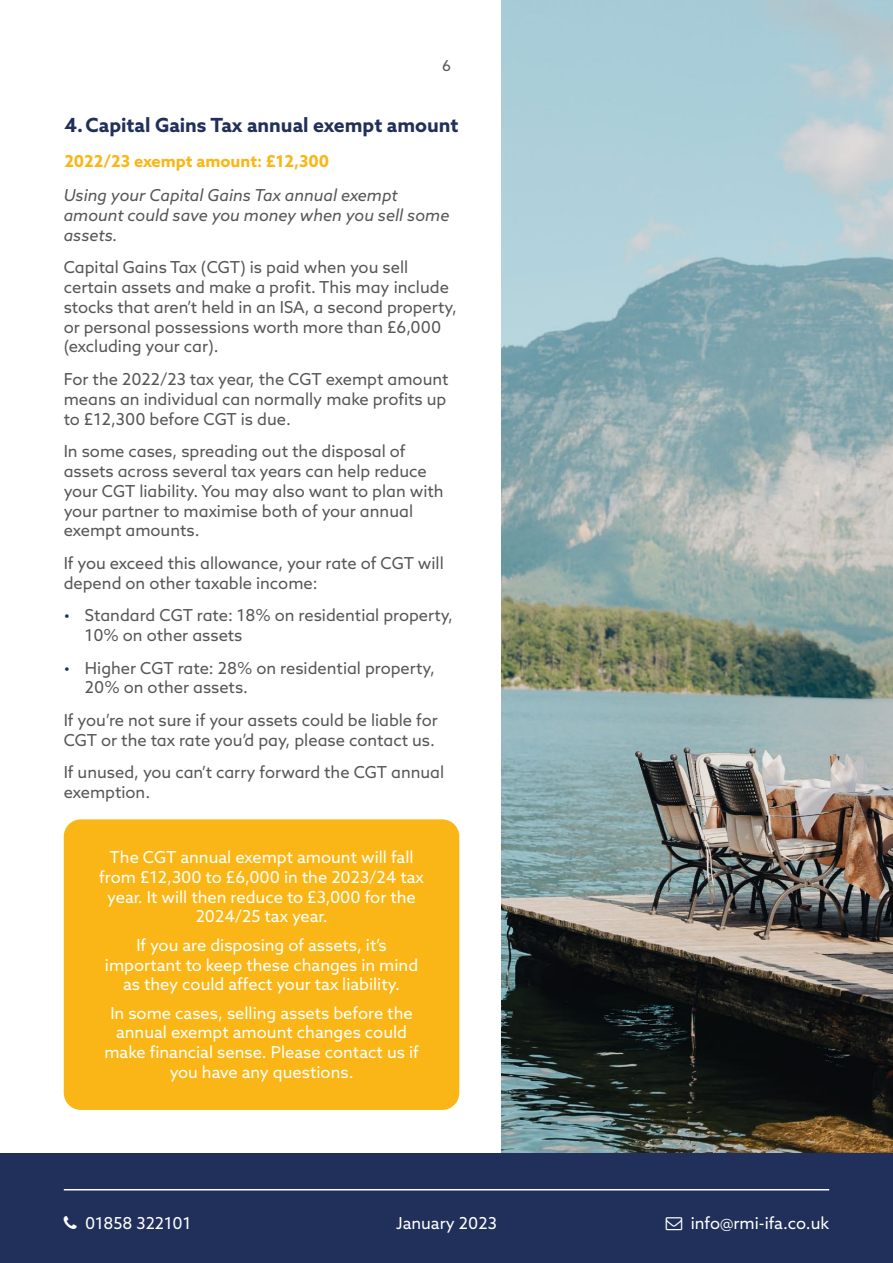
<style>
.page{position:relative;width:893px;height:1263px;background:#fff}
.page>*{position:absolute;margin:0;border:0;box-sizing:border-box;transform-origin:0 0}
.t1{font:700 19.5px "Azo Sans";color:#21305a}
.t2{font:16.5px/19.8px "Azo Sans";color:#575756}
.t3{font:16.5px/19.8px "Azo Sans";color:#fff;text-align:center}
.t4{font:italic 16.5px/19.8px "Azo Sans";color:#575756}
.t5{font:700 16.5px "Azo Sans";color:#fab616}
.t6{font:15px "Azo Sans";color:#575756}
.s1{color:#21305a}
</style>
<div class="page">
<img style="left:502px;top:0;width:391px;height:1153px">
<div style="left:0;top:1153px;width:893px;height:110px;background:#21305a"></div>
<hr style="left:64px;top:1189px;width:765px;height:1px;background:#fff">
<div style="left:64px;top:819px;width:395px;height:291px;background:#fab616;border-radius:17px"></div>
<p class="t6" style="left:442px;top:56px;width:10px">6</p>
<p class="t1" style="left:64px;top:112px;width:396px">4.Capital Gains Tax annual exempt amount</p>
<p class="t5" style="left:64px;top:150px;width:266px">2022/23 exempt amount: £12,300</p>
<p class="t4" style="left:64px;top:185px;width:387px">Using your Capital Gains Tax annual exempt amount could save you money when you sell some assets.</p>
<p class="t2" style="left:64px;top:257px;width:395px">Capital Gains Tax (CGT) is paid when you sell certain assets and make a profit. This may include stocks that aren’t held in an ISA, a second property, or personal possessions worth more than £6,000 (excluding your car).</p>
<p class="t2" style="left:64px;top:369px;width:386px">For the 2022/23 tax year, the CGT exempt amount means an individual can normally make profits up to £12,300 before CGT is due.</p>
<p class="t2" style="left:64px;top:441px;width:381px">In some cases, spreading out the disposal of assets across several tax years can help reduce your CGT liability. You may also want to plan with your partner to maximise both of your annual exempt amounts.</p>
<p class="t2" style="left:64px;top:553px;width:382px">If you exceed this allowance, your rate of CGT will depend on other taxable income:</p>
<p class="t2" style="left:85px;top:605px;width:370px;text-indent:-21px"><span class="s1">•</span> Standard CGT rate: 18% on residential property,<br>10% on other assets</p>
<p class="t2" style="left:85px;top:658px;width:351px;text-indent:-21px"><span class="s1">•</span> Higher CGT rate: 28% on residential property,<br>20% on other assets.</p>
<p class="t2" style="left:64px;top:710px;width:376px">If you’re not sure if your assets could be liable for<br>CGT or the tax rate you’d pay, please contact us.</p>
<p class="t2" style="left:64px;top:762px;width:382px">If unused, you can’t carry forward the CGT annual exemption.</p>
<p class="t3" style="left:99px;top:847px;width:326px">The CGT annual exempt amount will fall from £12,300 to £6,000 in the 2023/24 tax year. It will then reduce to £3,000 for the 2024/25 tax year.</p>
<p class="t3" style="left:105px;top:935px;width:315px">If you are disposing of assets, it’s important to keep these changes in mind as they could affect your tax liability.</p>
<p class="t3" style="left:104px;top:1002px;width:316px">In some cases, selling assets before the annual exempt amount changes could make financial sense. Please contact us if you have any questions.</p>
<p class="t3" style="left:85px;top:1213px;width:108px">01858 322101</p>
<p class="t3" style="left:691px;top:1213px;width:140px">info@rmi-ifa.co.uk</p>
<p class="t3" style="left:396px;top:1213px;width:102px">January 2023</p>
</div>
